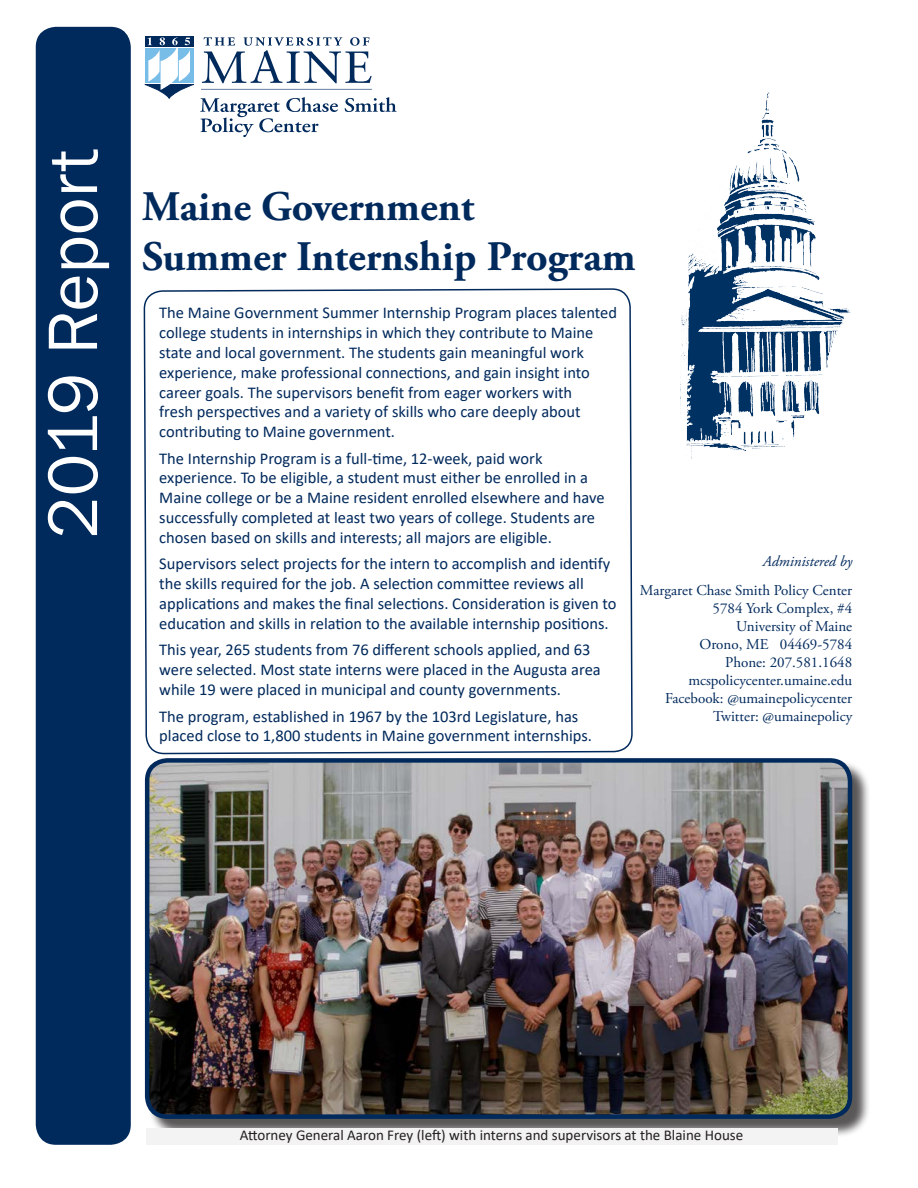
<style>
.page{position:relative;width:918px;height:1188px;background:#fff}
.page>*{position:absolute;margin:0;border:0;box-sizing:border-box;transform-origin:0 0}
.t1{font:72.45px "Franklin Gothic";color:#fff}
.t2{font:700 42px "Adobe Garamond Pro";color:#00295c}
.t3{font:16.5px/19.8px "Calibri";color:#00295c}
.t4{font:15px "Adobe Garamond Pro";color:#00295c}
.t5{font:15px "Calibri";color:#231f20}
.t6{font:italic 15px "Adobe Garamond Pro";color:#00295c}
</style>
<div class="page">
<div style="left:36px;top:27px;width:95px;height:1118px;background:#00295c;border-radius:20px"></div>
<svg style="left:143px;top:289px;width:490px;height:840px"></svg>
<div style="left:147px;top:760px;width:724px;height:377px;background:#231f20;opacity:.75"></div>
<img style="left:147px;top:760px;width:703px;height:357px">
<div style="left:145px;top:758px;width:707px;height:361px;border:4px solid #00295c;border-radius:20px"></div>
<img style="left:680px;top:93px;width:171px;height:366px">
<svg style="left:345px;top:97px;width:52px;height:15px"></svg>
<svg style="left:200px;top:97px;width:138px;height:40px"></svg>
<svg style="left:202px;top:37px;width:170px;height:46px"></svg>
<div style="left:145px;top:36px;width:48px;height:10px;background:#00295c"></div>
<svg style="left:145px;top:37px;width:49px;height:61px"></svg>
<hr style="left:201px;top:89px;width:171px;height:1px;background:#60779f">
<div style="left:146px;top:1129px;width:691px;height:16px;background:#f3f3f3"></div>
<svg style="left:237px;top:1112px;width:510px;height:17px;background:#4e5662"></svg>
<p class="t1" style="left:28px;top:539px;width:391px;rotate:-90deg">2019 Report</p>
<p class="t2" style="left:142px;top:182px;width:334px">Maine Government</p>
<p class="t2" style="left:142px;top:233px;width:495px">Summer Internship Program</p>
<p class="t3" style="left:159px;top:303px;width:459px">The Maine Government Summer Internship Program places talented college students in internships in which they contribute to Maine state and local government. The students gain meaningful work experience, make professional connections, and gain insight into career goals. The supervisors benefit from eager workers with<br>fresh perspectives and a variety of skills who care deeply about contributing to Maine government.</p>
<p class="t3" style="left:159px;top:448px;width:447px">The Internship Program is a full-time, 12-week, paid work experience. To be eligible, a student must either be enrolled in a Maine college or be a Maine resident enrolled elsewhere and have successfully completed at least two years of college. Students are chosen based on skills and interests; all majors are eligible.</p>
<p class="t3" style="left:159px;top:554px;width:459px">Supervisors select projects for the intern to accomplish and identify the skills required for the job. A selection committee reviews all applications and makes the final selections. Consideration is given to education and skills in relation to the available internship positions.</p>
<p class="t3" style="left:159px;top:640px;width:443px">This year, 265 students from 76 different schools applied, and 63 were selected. Most state interns were placed in the Augusta area while 19 were placed in municipal and county governments.</p>
<p class="t3" style="left:159px;top:706px;width:434px">The program, established in 1967 by the 103rd Legislature, has placed close to 1,800 students in Maine government internships.</p>
<p class="t6" style="left:763px;top:552px;width:91px">Administered by</p>
<p class="t4" style="left:640px;top:581px;width:214px">Margaret Chase Smith Policy Center</p>
<p class="t4" style="left:713px;top:599px;width:141px">5784 York Complex, #4</p>
<p class="t4" style="left:736px;top:617px;width:117px">University of Maine</p>
<p class="t4" style="left:700px;top:635px;width:154px">Orono, ME 04469-5784</p>
<p class="t4" style="left:725px;top:653px;width:128px">Phone: 207.581.1648</p>
<p class="t4" style="left:688px;top:671px;width:165px">mcspolicycenter.umaine.edu</p>
<p class="t4" style="left:665px;top:689px;width:189px">Facebook: @umainepolicycenter</p>
<p class="t4" style="left:713px;top:707px;width:141px">Twitter: @umainepolicy</p>
<p class="t5" style="left:240px;top:1124px;width:505px">Attorney General Aaron Frey (left) with interns and supervisors at the Blaine House</p>
</div>
